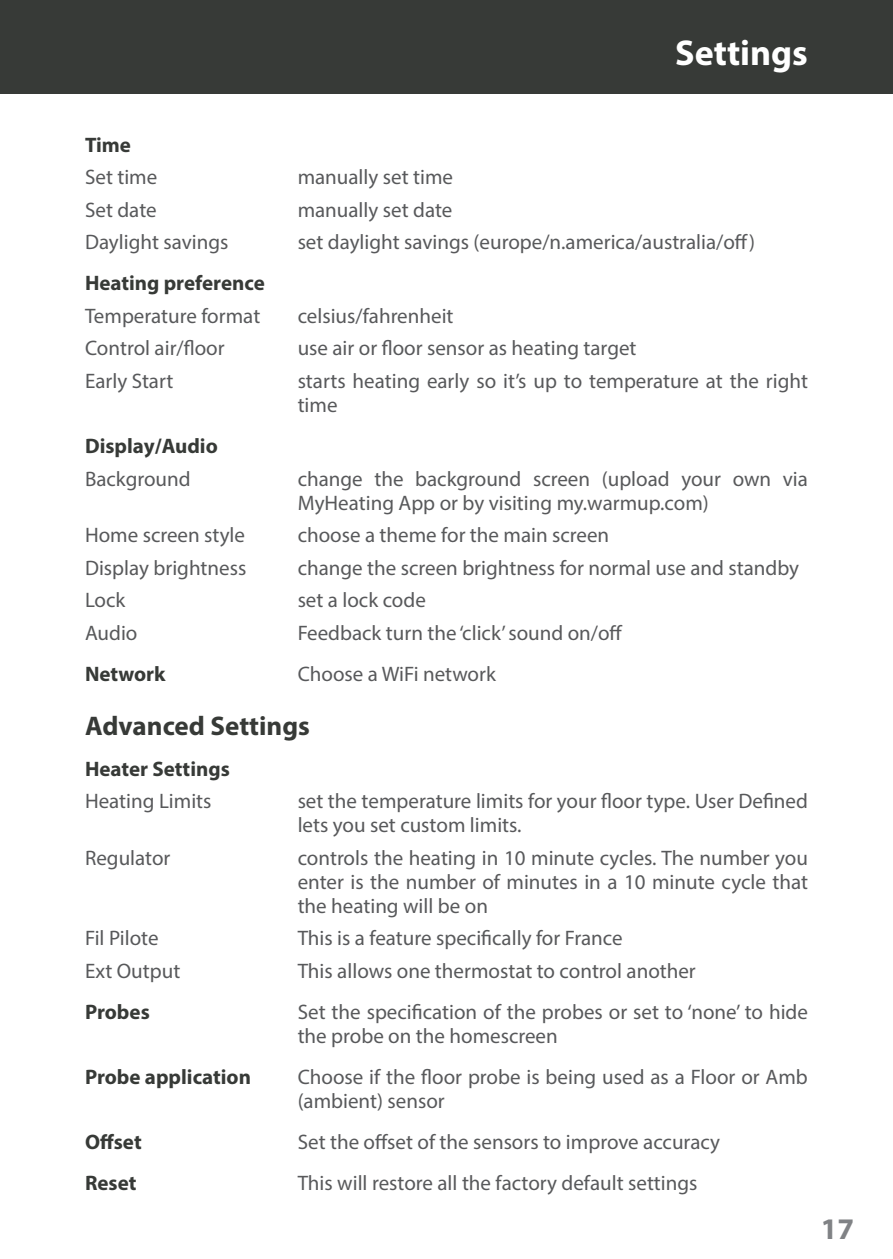
<style>
.page{position:relative;width:893px;height:1259px;background:#fff}
.page>*{position:absolute;margin:0;border:0;box-sizing:border-box;transform-origin:0 0}
.t1{font:700 36px "Myriad Pro";color:#fff}
.t2{font:700 30px "Myriad Pro";color:#808285}
.t3{font:700 27px "Myriad Pro";color:#373a37}
.t4{font:21px/24px "Myriad Pro";color:#58595b}
.t5{font:700 21px "Myriad Pro";color:#373a37}
</style>
<div class="page">
<div style="left:0;top:0;width:893px;height:94px;background:#373a37"></div>
<h1 class="t1" style="left:675px;top:30px;width:134px">Settings</h1>
<p class="t5" style="left:85px;top:131px;width:47px">Time</p>
<p class="t4" style="left:85px;top:165px;width:74px">Set time</p>
<p class="t4" style="left:298px;top:165px;width:157px">manually set time</p>
<p class="t4" style="left:85px;top:197px;width:73px">Set date</p>
<p class="t4" style="left:298px;top:197px;width:156px">manually set date</p>
<p class="t4" style="left:85px;top:230px;width:145px">Daylight savings</p>
<p class="t4" style="left:298px;top:230px;width:459px">set daylight savings (europe/n.america/australia/off)</p>
<p class="t5" style="left:85px;top:270px;width:181px">Heating preference</p>
<p class="t4" style="left:85px;top:303px;width:177px">Temperature format</p>
<p class="t4" style="left:298px;top:303px;width:157px">celsius/fahrenheit</p>
<p class="t4" style="left:85px;top:336px;width:141px">Control air/floor</p>
<p class="t4" style="left:298px;top:336px;width:340px">use air or floor sensor as heating target</p>
<p class="t4" style="left:85px;top:369px;width:90px">Early Start</p>
<p class="t4" style="left:298px;top:369px;width:512px">starts heating early so it’s up to temperature at the right time</p>
<p class="t5" style="left:85px;top:432px;width:134px">Display/Audio</p>
<p class="t4" style="left:85px;top:466px;width:107px">Background</p>
<p class="t4" style="left:298px;top:466px;width:512px">change the background screen (upload your own via<br>MyHeating App or by visiting my.warmup.com)</p>
<p class="t4" style="left:85px;top:523px;width:162px">Home screen style</p>
<p class="t4" style="left:298px;top:523px;width:313px">choose a theme for the main screen</p>
<p class="t4" style="left:85px;top:555px;width:163px">Display brightness</p>
<p class="t4" style="left:298px;top:555px;width:503px">change the screen brightness for normal use and standby</p>
<p class="t4" style="left:85px;top:588px;width:42px">Lock</p>
<p class="t4" style="left:298px;top:588px;width:130px">set a lock code</p>
<p class="t4" style="left:85px;top:620px;width:54px">Audio</p>
<p class="t4" style="left:298px;top:620px;width:326px">Feedback turn the ‘click’ sound on/off</p>
<p class="t5" style="left:85px;top:660px;width:82px">Network</p>
<p class="t4" style="left:298px;top:661px;width:200px">Choose a WiFi network</p>
<p class="t3" style="left:85px;top:708px;width:226px">Advanced Settings</p>
<p class="t5" style="left:85px;top:755px;width:146px">Heater Settings</p>
<p class="t4" style="left:85px;top:789px;width:128px">Heating Limits</p>
<p class="t4" style="left:298px;top:789px;width:512px">set the temperature limits for your floor type. User Defined lets you set custom limits.</p>
<p class="t4" style="left:85px;top:845px;width:87px">Regulator</p>
<p class="t4" style="left:298px;top:845px;width:512px;text-align:justify">controls the heating in 10 minute cycles. The number you enter is the number of minutes in a 10 minute cycle that the heating will be on</p>
<p class="t4" style="left:85px;top:926px;width:75px">Fil Pilote</p>
<p class="t4" style="left:298px;top:926px;width:327px">This is a feature specifically for France</p>
<p class="t4" style="left:85px;top:958px;width:97px">Ext Output</p>
<p class="t4" style="left:298px;top:958px;width:400px">This allows one thermostat to control another</p>
<p class="t5" style="left:85px;top:998px;width:66px">Probes</p>
<p class="t4" style="left:298px;top:999px;width:512px">Set the specification of the probes or set to ‘none’ to hide the probe on the homescreen</p>
<p class="t5" style="left:85px;top:1063px;width:167px">Probe application</p>
<p class="t4" style="left:298px;top:1064px;width:512px">Choose if the floor probe is being used as a Floor or Amb (ambient) sensor</p>
<p class="t5" style="left:85px;top:1128px;width:58px">Offset</p>
<p class="t4" style="left:298px;top:1129px;width:424px">Set the offset of the sensors to improve accuracy</p>
<p class="t5" style="left:85px;top:1169px;width:53px">Reset</p>
<p class="t4" style="left:298px;top:1170px;width:401px">This will restore all the factory default settings</p>
<h2 class="t2" style="left:821px;top:1209px;width:35px">17</h2>
</div>
